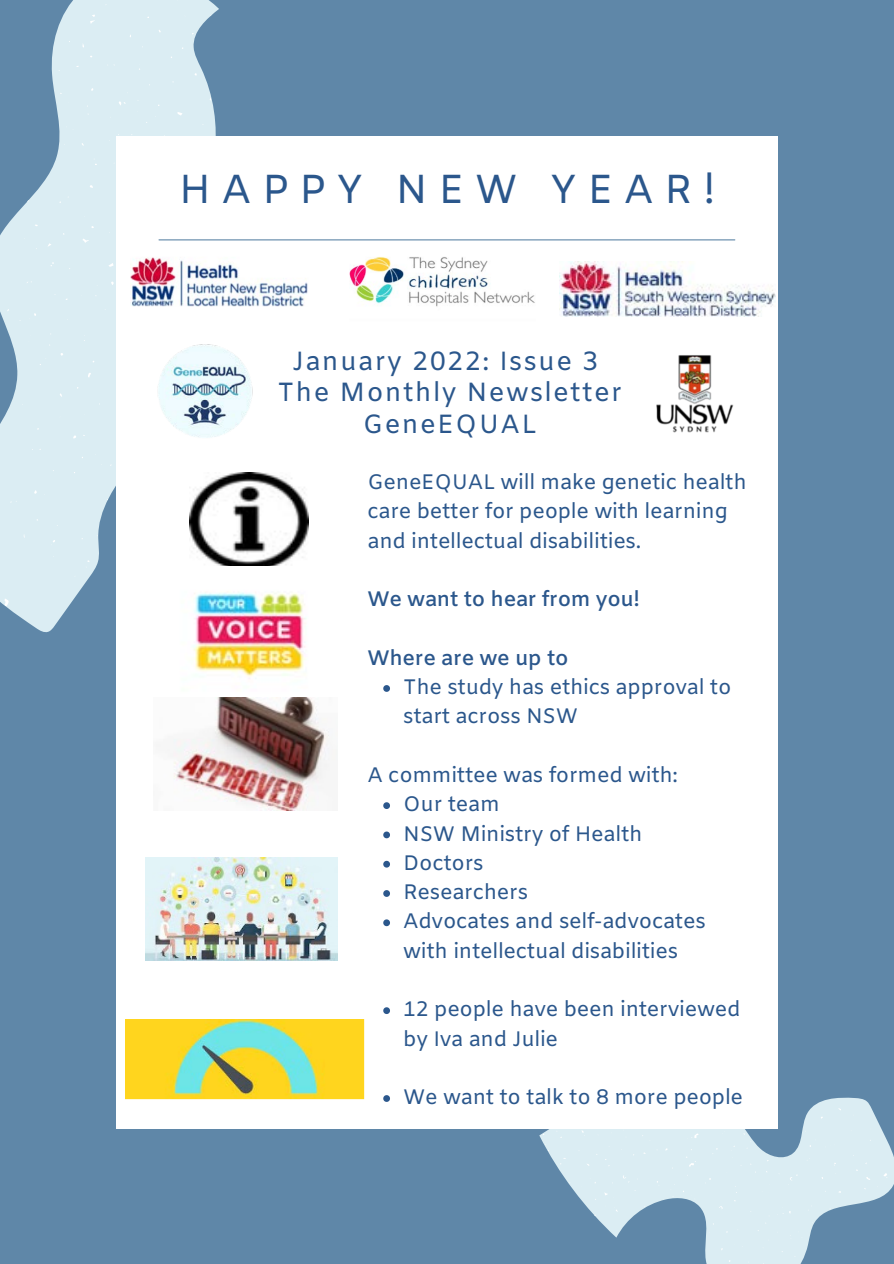
<style>
.page{position:relative;width:894px;height:1264px;background:#fff}
.page>*{position:absolute;margin:0;border:0;box-sizing:border-box;transform-origin:0 0}
.t1{font:40.5px "Amiko";letter-spacing:.26em;color:#2b578c}
.t2{font:26.4px "Amiko";letter-spacing:.05em;color:#2b578c}
.t3{font:21px/29.2px "Amiko";letter-spacing:-.015em;color:#2b578c}
.t4{font:600 21px "Amiko";letter-spacing:-.015em;color:#2b578c}
</style>
<div class="page">
<div style="left:0;top:0;width:893px;height:1263px;background:#5f87a8"></div>
<svg style="left:0;top:0;width:219px;height:632px;fill:#dbedf3"></svg>
<svg style="left:4px;top:598px;width:5px;height:8px"></svg>
<svg style="left:82px;top:239px;width:7px;height:4px"></svg>
<svg style="left:177px;top:112px;width:5px;height:4px"></svg>
<svg style="left:47px;top:243px;width:4px;height:4px"></svg>
<svg style="left:88px;top:373px;width:3px;height:4px"></svg>
<svg style="left:111px;top:281px;width:3px;height:4px"></svg>
<svg style="left:10px;top:500px;width:7px;height:3px"></svg>
<svg style="left:22px;top:404px;width:4px;height:6px"></svg>
<svg style="left:73px;top:435px;width:3px;height:4px"></svg>
<svg style="left:90px;top:15px;width:5px;height:9px"></svg>
<svg style="left:108px;top:263px;width:5px;height:4px"></svg>
<svg style="left:26px;top:281px;width:6px;height:2px"></svg>
<svg style="left:119px;top:101px;width:7px;height:5px"></svg>
<svg style="left:86px;top:560px;width:3px;height:7px"></svg>
<svg style="left:51px;top:540px;width:4px;height:5px"></svg>
<svg style="left:50px;top:262px;width:4px;height:4px"></svg>
<svg style="left:30px;top:313px;width:6px;height:6px"></svg>
<svg style="left:29px;top:335px;width:3px;height:7px"></svg>
<svg style="left:7px;top:304px;width:3px;height:7px"></svg>
<svg style="left:107px;top:64px;width:8px;height:2px"></svg>
<svg style="left:94px;top:158px;width:3px;height:7px"></svg>
<svg style="left:59px;top:93px;width:3px;height:6px"></svg>
<svg style="left:40px;top:358px;width:6px;height:7px"></svg>
<svg style="left:539px;top:1091px;width:354px;height:172px;fill:#dbedf3"></svg>
<svg style="left:589px;top:1178px;width:7px;height:5px"></svg>
<svg style="left:556px;top:1130px;width:6px;height:7px"></svg>
<svg style="left:719px;top:1205px;width:3px;height:4px"></svg>
<svg style="left:687px;top:1133px;width:11px;height:6px"></svg>
<svg style="left:730px;top:1145px;width:4px;height:13px"></svg>
<svg style="left:734px;top:1185px;width:2px;height:7px"></svg>
<svg style="left:712px;top:1148px;width:5px;height:6px"></svg>
<svg style="left:794px;top:1255px;width:4px;height:4px"></svg>
<svg style="left:665px;top:1141px;width:3px;height:9px"></svg>
<svg style="left:604px;top:1192px;width:10px;height:5px"></svg>
<svg style="left:746px;top:1141px;width:5px;height:7px"></svg>
<svg style="left:691px;top:1195px;width:4px;height:4px"></svg>
<svg style="left:798px;top:1231px;width:4px;height:7px"></svg>
<svg style="left:766px;top:1153px;width:3px;height:8px"></svg>
<svg style="left:806px;top:1157px;width:4px;height:3px"></svg>
<svg style="left:809px;top:1139px;width:7px;height:8px"></svg>
<svg style="left:670px;top:1184px;width:5px;height:12px"></svg>
<svg style="left:807px;top:1205px;width:4px;height:5px"></svg>
<svg style="left:883px;top:1173px;width:4px;height:5px"></svg>
<svg style="left:777px;top:1207px;width:13px;height:8px"></svg>
<svg style="left:704px;top:1177px;width:7px;height:6px"></svg>
<svg style="left:656px;top:1180px;width:3px;height:5px"></svg>
<svg style="left:787px;top:1174px;width:10px;height:11px"></svg>
<svg style="left:825px;top:1144px;width:10px;height:3px"></svg>
<svg style="left:865px;top:1176px;width:5px;height:4px"></svg>
<svg style="left:764px;top:1215px;width:6px;height:8px"></svg>
<svg style="left:681px;top:1156px;width:14px;height:11px"></svg>
<svg style="left:605px;top:1158px;width:4px;height:8px"></svg>
<svg style="left:544px;top:1143px;width:5px;height:8px"></svg>
<svg style="left:721px;top:1130px;width:4px;height:4px"></svg>
<svg style="left:560px;top:1157px;width:6px;height:7px"></svg>
<svg style="left:614px;top:1206px;width:3px;height:5px"></svg>
<svg style="left:581px;top:1129px;width:4px;height:7px"></svg>
<svg style="left:622px;top:1175px;width:7px;height:7px"></svg>
<div style="left:116px;top:136px;width:661px;height:992px;background:#fff"></div>
<hr style="left:159px;top:239px;width:575px;height:1px;background:#5f87a8">
<img style="left:158px;top:344px;width:95px;height:94px">
<img style="left:656px;top:355px;width:78px;height:78px">
<img style="left:349px;top:257px;width:186px;height:50px">
<img style="left:130px;top:257px;width:178px;height:50px">
<img style="left:559px;top:262px;width:216px;height:55px">
<img style="left:190px;top:472px;width:118px;height:94px">
<img style="left:193px;top:592px;width:113px;height:87px">
<img style="left:173px;top:697px;width:164px;height:113px">
<img style="left:146px;top:858px;width:191px;height:102px">
<img style="left:125px;top:1019px;width:239px;height:80px">
<svg style="left:383px;top:685px;width:7px;height:7px"></svg>
<svg style="left:383px;top:802px;width:7px;height:7px"></svg>
<svg style="left:383px;top:831px;width:7px;height:7px"></svg>
<svg style="left:383px;top:860px;width:7px;height:7px"></svg>
<svg style="left:383px;top:890px;width:7px;height:6px"></svg>
<svg style="left:383px;top:919px;width:7px;height:7px"></svg>
<svg style="left:383px;top:1007px;width:7px;height:7px"></svg>
<svg style="left:383px;top:1095px;width:7px;height:6px"></svg>
<p class="t1" style="left:179px;top:166px;width:538px">HAPPY NEW YEAR!</p>
<p class="t2" style="left:292px;top:345px;width:307px">January 2022: Issue 3</p>
<p class="t2" style="left:277px;top:377px;width:346px">The Monthly Newsletter</p>
<p class="t2" style="left:363px;top:408px;width:175px">GeneEQUAL</p>
<p class="t3" style="left:367px;top:469px;width:381px">GeneEQUAL will make genetic health care better for people with learning and intellectual disabilities.</p>
<p class="t4" style="left:367px;top:586px;width:274px">We want to hear from you!</p>
<p class="t4" style="left:367px;top:645px;width:202px">Where are we up to</p>
<p class="t3" style="left:403px;top:674px;width:329px">The study has ethics approval to start across NSW</p>
<p class="t3" style="left:367px;top:762px;width:312px">A committee was formed with:</p>
<p class="t3" style="left:403px;top:791px;width:98px">Our team</p>
<p class="t3" style="left:403px;top:820px;width:241px">NSW Ministry of Health</p>
<p class="t3" style="left:403px;top:849px;width:82px">Doctors</p>
<p class="t3" style="left:403px;top:879px;width:126px">Researchers</p>
<p class="t3" style="left:403px;top:908px;width:304px">Advocates and self-advocates with intellectual disabilities</p>
<p class="t3" style="left:403px;top:996px;width:339px">12 people have been interviewed by Iva and Julie</p>
<p class="t3" style="left:403px;top:1084px;width:341px">We want to talk to 8 more people</p>
</div>
